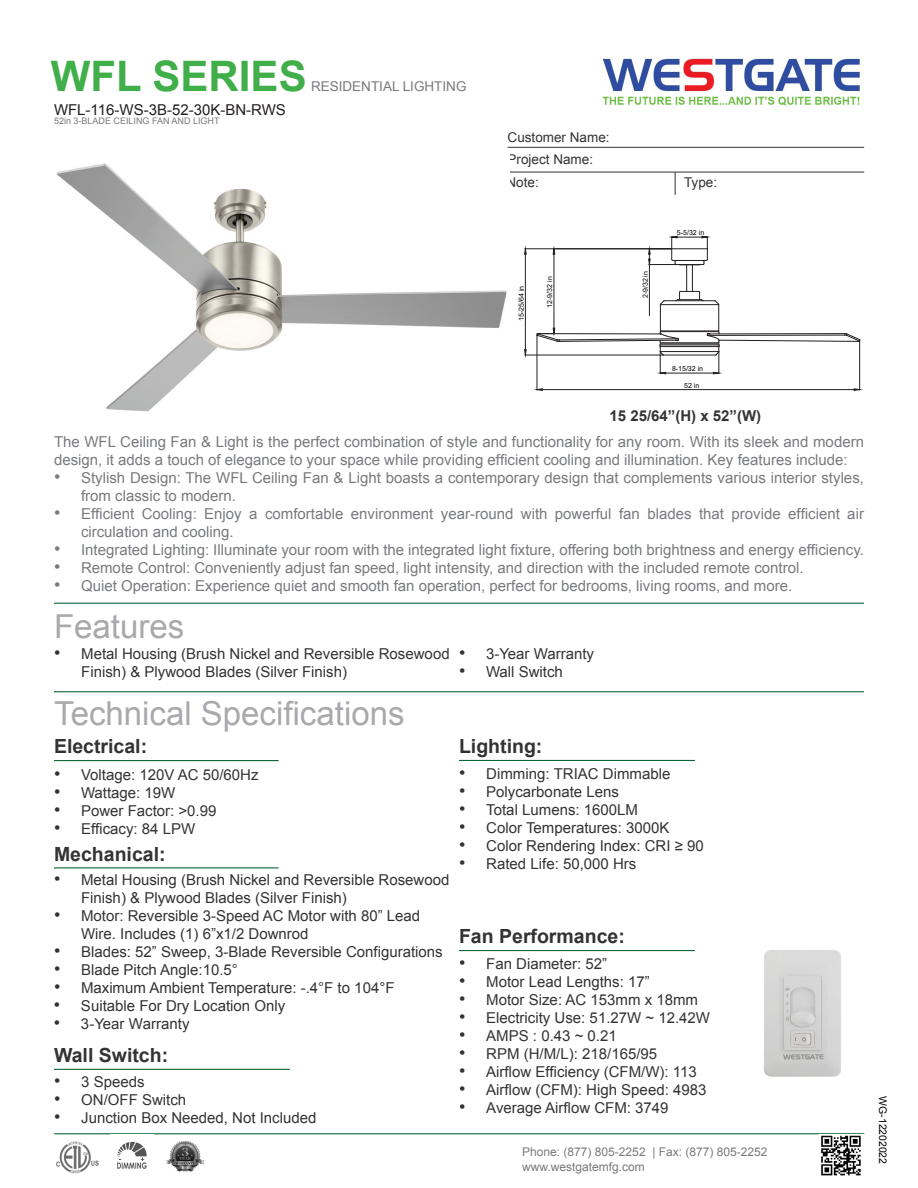
<style>
.page{position:relative;width:918px;height:1188px;background:#fff}
.page>*{position:absolute;margin:0;border:0;box-sizing:border-box;transform-origin:0 0}
.t1{font:700 42px "Arial";color:#40ae49}
.t2{font:33px "Arial";color:#a8a9ad}
.t3{font:700 19.5px "Arial";color:#333}
.t4{font:15px/18px "Arial";color:#787a7d}
.t5{font:15px/18px "Arial";color:#333}
.t6{font:15px "Arial";color:#323332}
.t7{font:15px "Arial";color:#231f20}
.t8{font:15px "Arial";color:#333}
.t9{font:700 15px "Arial";color:#333}
.t10{font:13.5px "Arial";color:#333}
.t11{font:13.5px "Arial";color:#787a7d}
.t12{font:12px "Arial";color:#787a7d}
.t13{font:10.5px "Arial";letter-spacing:-.005em;color:#040503}
.t14{font:9px "Arial";color:#787a7d}
.t15{font:7.05px "Arial";color:#030303}
.s1{font-size:18px}
.s2{font-style:inherit}
.s3{font-size:18px;color:#333}
</style>
<div class="page">
<hr style="left:54px;top:603px;width:810px;height:1px;background:#0d6736">
<hr style="left:508px;top:147px;width:356px;height:1px;background:#333">
<svg style="left:675px;top:173px;width:1px;height:22px"></svg>
<hr style="left:508px;top:172px;width:356px;height:1px;background:#333">
<hr style="left:54px;top:691px;width:810px;height:1px;background:#0d6736">
<img style="left:602px;top:58px;width:258px;height:48px">
<hr style="left:54px;top:1133px;width:810px;height:1px;background:#0d6736">
<hr style="left:54px;top:760px;width:225px;height:1px;background:#0d6736">
<hr style="left:459px;top:760px;width:236px;height:1px;background:#0d6736">
<hr style="left:54px;top:867px;width:225px;height:1px;background:#0d6736">
<img style="left:821px;top:1135px;width:40px;height:41px">
<hr style="left:525px;top:249px;width:147px;height:1px;background:#231f20">
<hr style="left:525px;top:355px;width:138px;height:1px;background:#231f20">
<hr style="left:525px;top:254px;width:1px;height:96px;background:#231f20">
<svg style="left:524px;top:248px;width:3px;height:7px"></svg>
<svg style="left:524px;top:349px;width:3px;height:7px"></svg>
<svg style="left:537px;top:236px;width:323px;height:138px"></svg>
<hr style="left:537px;top:335px;width:1px;height:55px;background:#231f20">
<hr style="left:859px;top:341px;width:1px;height:49px;background:#231f20">
<hr style="left:542px;top:389px;width:312px;height:1px;background:#231f20">
<svg style="left:536px;top:388px;width:7px;height:3px"></svg>
<svg style="left:854px;top:388px;width:6px;height:3px"></svg>
<img style="left:56px;top:163px;width:453px;height:249px">
<hr style="left:459px;top:950px;width:236px;height:1px;background:#0d6736">
<hr style="left:54px;top:1069px;width:236px;height:1px;background:#0d6736">
<img style="left:764px;top:950px;width:77px;height:127px">
<img style="left:56px;top:1142px;width:43px;height:32px">
<img style="left:166px;top:1141px;width:39px;height:31px">
<img style="left:117px;top:1141px;width:30px;height:28px">
<p class="t1" style="left:51px;top:48px;width:257px">WFL SERIES</p>
<p class="t11" style="left:311px;top:77px;width:157px">RESIDENTIAL LIGHTING</p>
<p class="t7" style="left:54px;top:100px;width:233px">WFL-116-WS-3B-52-30K-BN-RWS</p>
<p class="t14" style="left:54px;top:115px;width:167px">52in 3-BLADE CEILING FAN AND LIGHT</p>
<p class="t10" style="left:508px;top:128px;width:104px">Customer Name:</p>
<p class="t10" style="left:508px;top:150px;width:87px">Project Name:</p>
<p class="t10" style="left:507px;top:173px;width:34px">Note:</p>
<p class="t10" style="left:684px;top:173px;width:35px">Type:</p>
<p class="t15" style="left:516px;top:321px;width:37px;rotate:-90deg">15-25/64 in</p>
<p class="t15" style="left:545px;top:308px;width:33px;rotate:-90deg">12-9/32 in</p>
<p class="t15" style="left:640px;top:298px;width:29px;rotate:-90deg">2-9/32 in</p>
<p class="t15" style="left:677px;top:227px;width:29px">5-5/32 in</p>
<p class="t15" style="left:672px;top:364px;width:33px">8-15/32 in</p>
<p class="t15" style="left:684px;top:381px;width:17px">52 in</p>
<p class="t9" style="left:610px;top:406px;width:153px">15 25/64”(H) x 52”(W)</p>
<p class="t4" style="left:54px;top:433px;width:812px">The WFL Ceiling Fan &amp; Light is the perfect combination of style and functionality for any room. With its sleek and modern design, it adds a touch of elegance to your space while providing efficient cooling and illumination. Key features include:</p>
<p class="t4" style="left:81px;top:469px;width:785px;text-indent:-27px"><span class="s1">•</span> Stylish Design: The WFL Ceiling Fan &amp; Light boasts a contemporary design that complements various interior styles, from classic to modern.</p>
<p class="t4" style="left:81px;top:505px;width:784px;text-indent:-27px"><span class="s1">•</span> Efficient Cooling: Enjoy a comfortable environment year-round with powerful fan blades that provide efficient air circulation and cooling.</p>
<p class="t4" style="left:54px;top:541px;width:812px"><span class="s1">•</span> Integrated Lighting: Illuminate your room with the integrated light fixture, offering both brightness and energy efficiency.</p>
<p class="t4" style="left:54px;top:559px;width:751px"><span class="s1">•</span> Remote Control: Conveniently adjust fan speed, light intensity, and direction with the included remote control.</p>
<p class="t4" style="left:54px;top:577px;width:740px"><span class="s1">•</span> Quiet Operation: Experience quiet and smooth fan operation, perfect for bedrooms, living rooms, and more.</p>
<p class="t2" style="left:54px;top:604px;width:132px">Features</p>
<p class="t5" style="left:81px;top:645px;width:370px;text-indent:-27px"><span class="s1">•</span> Metal Housing (Brush Nickel and Reversible Rosewood<br>Finish) &amp; Plywood Blades (Silver Finish)</p>
<p class="t2" style="left:54px;top:692px;width:352px">Technical Specifications</p>
<p class="t3" style="left:54px;top:733px;width:95px">Electrical:</p>
<p class="t5" style="left:54px;top:766px;width:206px"><span class="s1">•</span> Voltage: 120V AC 50/60Hz</p>
<p class="t5" style="left:54px;top:784px;width:123px"><span class="s1">•</span> Wattage: 19W</p>
<p class="t5" style="left:54px;top:802px;width:164px"><span class="s1">•</span> Power Factor: &gt;0.99</p>
<p class="t5" style="left:54px;top:820px;width:143px"><span class="s1">•</span> Efficacy: 84 LPW</p>
<p class="t3" style="left:54px;top:841px;width:113px">Mechanical:</p>
<p class="t5" style="left:81px;top:871px;width:370px;text-indent:-27px"><span class="s1">•</span> Metal Housing (Brush Nickel and Reversible Rosewood<br>Finish) &amp; Plywood Blades (Silver Finish)</p>
<p class="t5" style="left:81px;top:907px;width:341px;text-indent:-27px"><span class="s1">•</span> Motor: Reversible 3-Speed AC Motor with 80” Lead<br>Wire. Includes (1) <span class="s2">6”x1/2 Downrod</span></p>
<p class="t5" style="left:54px;top:943px;width:390px"><span class="s1">•</span> Blades: 52” Sweep, 3-Blade Reversible Configurations</p>
<p class="t5" style="left:54px;top:961px;width:185px"><span class="s1">•</span> Blade Pitch Angle:10.5°</p>
<p class="t5" style="left:54px;top:979px;width:342px"><span class="s1">•</span> Maximum Ambient Temperature: -.4°F to 104°F</p>
<p class="t5" style="left:54px;top:997px;width:233px"><span class="s1">•</span> Suitable For Dry Location Only</p>
<p class="t5" style="left:54px;top:1015px;width:137px"><span class="s1">•</span> 3-Year Warranty</p>
<p class="t3" style="left:54px;top:1042px;width:116px">Wall Switch:</p>
<p class="t5" style="left:54px;top:1073px;width:92px"><span class="s1">•</span> 3 Speeds</p>
<p class="t5" style="left:54px;top:1091px;width:134px"><span class="s1">•</span> ON/OFF Switch</p>
<p class="t5" style="left:54px;top:1109px;width:264px"><span class="s1">•</span> Junction Box Needed, Not Included</p>
<p class="t5" style="left:459px;top:645px;width:137px"><span class="s1">•</span> 3-Year Warranty</p>
<p class="t5" style="left:459px;top:663px;width:105px"><span class="s1">•</span> Wall Switch</p>
<p class="t3" style="left:459px;top:733px;width:85px">Lighting:</p>
<p class="t8" style="left:459px;top:763px;width:213px"><span class="s1">•</span> Dimming: TRIAC Dimmable</p>
<p class="t5" style="left:459px;top:782px;width:161px"><span class="s1">•</span> Polycarbonate Lens</p>
<p class="t6" style="left:459px;top:799px;width:180px"><span class="s3">•</span> Total Lumens: 1600LM</p>
<p class="t6" style="left:459px;top:817px;width:212px"><span class="s3">•</span> Color Temperatures: 3000K</p>
<p class="t6" style="left:459px;top:835px;width:246px"><span class="s3">•</span> Color Rendering Index: CRI ≥ 90</p>
<p class="t5" style="left:459px;top:854px;width:179px"><span class="s1">•</span> Rated Life: 50,000 Hrs</p>
<p class="t3" style="left:459px;top:923px;width:167px">Fan Performance:</p>
<p class="t6" style="left:459px;top:954px;width:149px"><span class="s1">•</span> Fan Diameter: 52”</p>
<p class="t6" style="left:459px;top:972px;width:192px"><span class="s1">•</span> Motor Lead Lengths: 17”</p>
<p class="t6" style="left:459px;top:990px;width:240px"><span class="s1">•</span> Motor Size: AC 153mm x 18mm</p>
<p class="t6" style="left:459px;top:1008px;width:252px"><span class="s1">•</span> Electricity Use: 51.27W ~ 12.42W</p>
<p class="t6" style="left:459px;top:1026px;width:159px"><span class="s1">•</span> AMPS : 0.43 ~ 0.21</p>
<p class="t6" style="left:459px;top:1044px;width:199px"><span class="s1">•</span> RPM (H/M/L): 218/165/95</p>
<p class="t6" style="left:459px;top:1062px;width:239px"><span class="s1">•</span> Airflow Efficiency (CFM/W): 113</p>
<p class="t6" style="left:459px;top:1080px;width:249px"><span class="s1">•</span> Airflow (CFM): High Speed: 4983</p>
<p class="t6" style="left:459px;top:1098px;width:211px"><span class="s1">•</span> Average Airflow CFM: 3749</p>
<p class="t12" style="left:522px;top:1144px;width:247px">Phone: (877) 805-2252 | Fax: (877) 805-2252</p>
<p class="t12" style="left:522px;top:1159px;width:124px">www.westgatemfg.com</p>
<p class="t13" style="left:890px;top:1096px;width:69px;rotate:90deg">WG-12202022</p>
</div>
